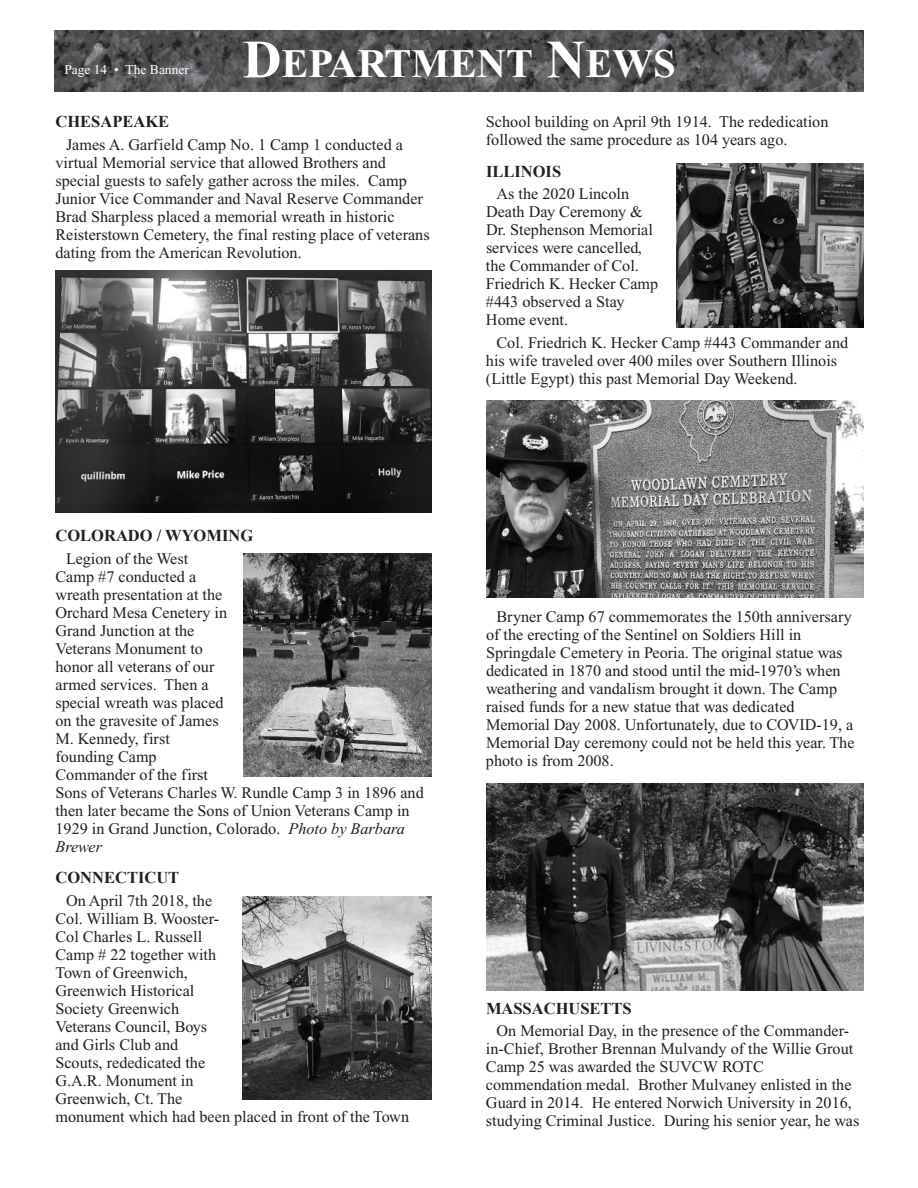
<style>
.page{position:relative;width:918px;height:1188px;background:#fff}
.page>*{position:absolute;margin:0;border:0;box-sizing:border-box;transform-origin:0 0}
.t1{font:700 40.5px "Times New Roman";color:#fff}
.t2{font:700 16.5px "Times New Roman";color:#231f20}
.t3{font:16.2px/18px "Times New Roman";color:#231f20}
.t4{font:13.5px "Times New Roman";color:#fff}
.s1{font-size:54px}
.s2{font-style:italic}
</style>
<div class="page">
<img style="left:56px;top:271px;width:376px;height:242px">
<img style="left:54px;top:30px;width:810px;height:61px">
<img style="left:243px;top:554px;width:189px;height:222px">
<img style="left:243px;top:896px;width:189px;height:204px">
<img style="left:676px;top:164px;width:188px;height:164px">
<img style="left:486px;top:400px;width:378px;height:198px">
<img style="left:486px;top:783px;width:378px;height:208px">
<p class="t4" style="left:64px;top:65px;width:126px">Page 14 • The Banner</p>
<h1 class="t1" style="left:242px;top:51px;width:435px"><span class="s1">D</span>EPARTMENT <span class="s1">N</span>EWS</h1>
<p class="t2" style="left:56px;top:113px;width:115px">CHESAPEAKE</p>
<p class="t3" style="left:55px;top:137px;width:376px;text-indent:11px">James A. Garfield Camp No. 1 Camp 1 conducted a virtual Memorial service that allowed Brothers and special guests to safely gather across the miles. Camp Junior Vice Commander and Naval Reserve Commander Brad Sharpless placed a memorial wreath in historic Reisterstown Cemetery, the final resting place of veterans dating from the American Revolution.</p>
<p class="t3" style="left:486px;top:115px;width:344px">School building on April 9th 1914. The rededication followed the same procedure as 104 years ago.</p>
<p class="t2" style="left:486px;top:162px;width:77px">ILLINOIS</p>
<p class="t3" style="left:486px;top:187px;width:174px;text-indent:11px">As the 2020 Lincoln<br>Death Day Ceremony &amp;<br>Dr. Stephenson Memorial services were cancelled, the Commander of Col.<br>Friedrich K. Hecker Camp #443 observed a Stay<br>Home event.</p>
<p class="t3" style="left:486px;top:335px;width:364px;text-indent:11px">Col. Friedrich K. Hecker Camp #443 Commander and his wife traveled over 400 miles over Southern Illinois (Little Egypt) this past Memorial Day Weekend.</p>
<p class="t2" style="left:56px;top:527px;width:199px">COLORADO / WYOMING</p>
<p class="t3" style="left:55px;top:551px;width:370px;text-indent:11px">Legion of the West<br>Camp #7 conducted a<br>wreath presentation at the<br>Orchard Mesa Cenetery in<br>Grand Junction at the<br>Veterans Monument to<br>honor all veterans of our<br>armed services. Then a<br>special wreath was placed<br>on the gravesite of James<br>M. Kennedy, first<br>founding Camp<br>Commander of the first<br>Sons of Veterans Charles W. Rundle Camp 3 in 1896 and then later became the Sons of Union Veterans Camp in<br>1929 in Grand Junction, Colorado. <span class="s2">Photo by Barbara<br>Brewer</span></p>
<p class="t2" style="left:56px;top:869px;width:125px">CONNECTICUT</p>
<p class="t3" style="left:55px;top:893px;width:355px;text-indent:11px">On April 7th 2018, the<br>Col. William B. Wooster-<br>Col Charles L. Russell<br>Camp # 22 together with<br>Town of Greenwich,<br>Greenwich Historical<br>Society Greenwich<br>Veterans Council, Boys<br>and Girls Club and<br>Scouts, rededicated the<br>G.A.R. Monument in<br>Greenwich, Ct. The<br>monument which had been placed in front of the Town</p>
<p class="t3" style="left:486px;top:610px;width:370px;text-indent:11px">Bryner Camp 67 commemorates the 150th anniversary of the erecting of the Sentinel on Soldiers Hill in Springdale Cemetery in Peoria. The original statue was dedicated in 1870 and stood until the mid-1970’s when weathering and vandalism brought it down. The Camp raised funds for a new statue that was dedicated Memorial Day 2008. Unfortunately, due to COVID-19, a Memorial Day ceremony could not be held this year. The photo is from 2008.</p>
<p class="t2" style="left:486px;top:999px;width:147px">MASSACHUSETTS</p>
<p class="t3" style="left:486px;top:1024px;width:375px;text-indent:11px">On Memorial Day, in the presence of the Commander&shy;in-Chief, Brother Brennan Mulvandy of the Willie Grout Camp 25 was awarded the SUVCW ROTC commendation medal. Brother Mulvaney enlisted in the Guard in 2014. He entered Norwich University in 2016, studying Criminal Justice. During his senior year, he was</p>
</div>
